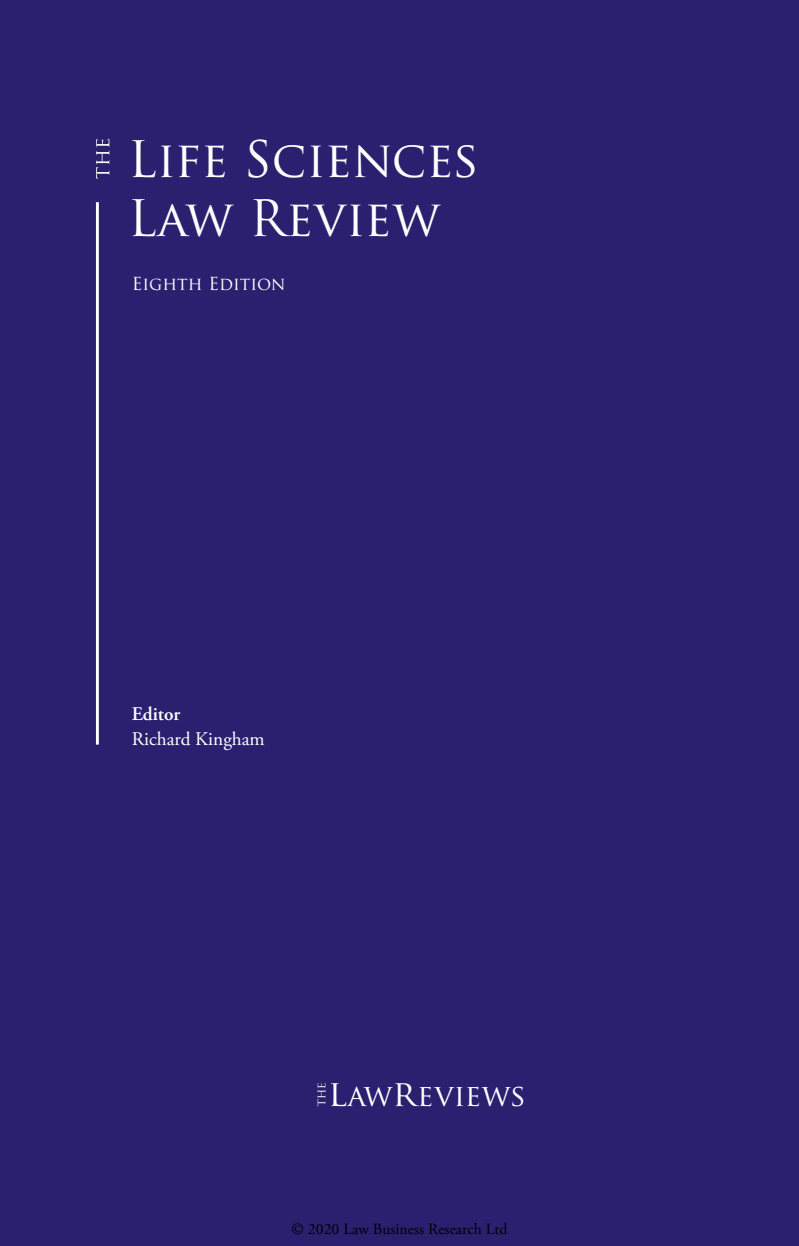
<style>
.page{position:relative;width:799px;height:1246px;background:#fff}
.page>*{position:absolute;margin:0;border:0;box-sizing:border-box;transform-origin:0 0}
.t1{font:49px/58.8px "Trajan Pro";color:#fff}
.t2{font:29.75px "Trajan Pro";color:#fff}
.t3{font:19.25px "Adobe Garamond Pro";color:#fff}
.t4{font:600 19.25px "Adobe Garamond Pro";color:#fff}
.t5{font:17.5px "Trajan Pro";color:#fff}
.t6{font:15.75px "Adobe Garamond Pro";color:#000}
.s1{font-size:35.7px}
</style>
<div class="page">
<div style="left:0;top:0;width:799px;height:1245px;background:#2a206f"></div>
<svg style="left:96px;top:139px;width:13px;height:40px"></svg>
<hr style="left:96px;top:202px;width:3px;height:542px;background:#fff">
<svg style="left:317px;top:1083px;width:8px;height:22px"></svg>
<h1 class="t1" style="left:128px;top:129px;width:353px">Life Sciences<br>Law Review</h1>
<p class="t5" style="left:132px;top:272px;width:155px">Eighth Edition</p>
<p class="t4" style="left:132px;top:702px;width:50px">Editor</p>
<p class="t3" style="left:132px;top:726px;width:134px">Richard Kingham</p>
<h2 class="t2" style="left:328px;top:1076px;width:199px"><span class="s1">l</span>aw<span class="s1">r</span>eviews</h2>
<p class="t6" style="left:291px;top:1218px;width:217px">© 2020 Law Business Research Ltd</p>
</div>
